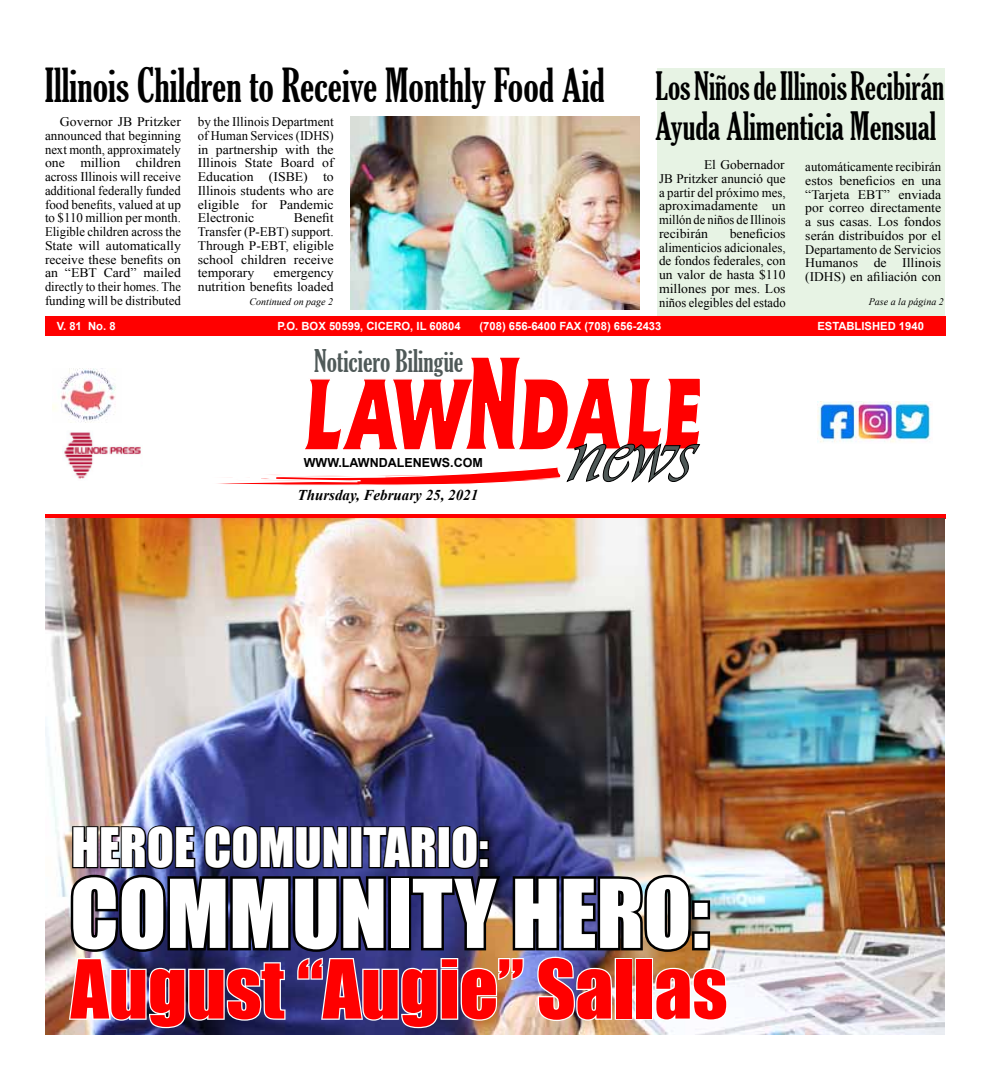
<style>
.page{position:relative;width:990px;height:1080px;background:#fff}
.page>*{position:absolute;margin:0;border:0;box-sizing:border-box;transform-origin:0 0}
.t1{font:90px "Vivaldii";color:#4f5958}
.t2{font:87.5px "Impact";color:#fff}
.t3{font:75px "Impact";color:#f00}
.t4{font:50px "Impact";color:#fff}
.t5{font:extra-condensed 45px "Gloucester";color:#000}
.t6{font:extra-condensed 37.5px/40px "Gloucester";color:#000;scale:.95 1}
.t7{font:extra-condensed 30px "Gloucester";color:#4f5958}
.t8{font:italic 700 15px "Times New Roman";color:#000}
.t9{font:13.12px/13.8px "Times New Roman";color:#000;text-align:justify;scale:1.05 1}
.t10{font:13.12px/13.8px "Times New Roman";color:#000;text-align:justify}
.t11{font:700 12.5px "Arial";color:#000}
.t12{font:700 11.25px "Arial";color:#fff}
.t13{font:italic 10px "Times New Roman";color:#000}
</style>
<div class="page">
<img style="left:63px;top:432px;width:78px;height:47px">
<img style="left:53px;top:368px;width:63px;height:55px">
<img style="left:817px;top:402px;width:114px;height:40px">
<div style="left:46px;top:316px;width:900px;height:20px;background:#f00"></div>
<svg style="left:217px;top:357px;width:484px;height:128px"></svg>
<hr style="left:45px;top:514px;width:900px;height:4px;background:#f00">
<img style="left:351px;top:117px;width:288px;height:192px">
<div style="left:657px;top:68px;width:287px;height:248px;background:#e7f3e4"></div>
<img style="left:45px;top:518px;width:900px;height:517px">
<img style="left:68px;top:803px;width:661px;height:227px">
<h3 class="t5" style="left:45px;top:60px;width:562px">Illinois Children to Receive Monthly Food Aid</h3>
<p class="t9" style="left:45px;top:115px;width:131px;text-indent:15px">Governor JB Pritzker announced that beginning next month, approximately one million children across Illinois will receive additional federally funded food benefits, valued at up to $110 million per month.<br>Eligible children across the State will automatically receive these benefits on an “EBT Card” mailed directly to their homes. The funding will be distributed</p>
<p class="t10" style="left:198px;top:115px;width:137px">by the Illinois Department of Human Services (IDHS) in partnership with the Illinois State Board of Education (ISBE) to Illinois students who are eligible for Pandemic Electronic</p>
<p class="t9" style="left:198px;top:211px;width:131px;text-indent:96px">Benefit Transfer (P-EBT) support.<br>Through P-EBT, eligible school children receive temporary</p>
<p class="t9" style="left:198px;top:266px;width:131px;text-align:right">emergency<br>nutrition benefits loaded</p>
<p class="t13" style="left:250px;top:295px;width:85px">Continued on page 2</p>
<h3 class="t6" style="left:656px;top:66px;width:305px">Los Niños de Illinois Recibirán<br>Ayuda Alimenticia Mensual</h3>
<p class="t10" style="left:659px;top:158px;width:128px;text-indent:45px">El Gobernador JB Pritzker anunció que a partir del próximo mes, aproximadamente un millón de niños de Illinois recibirán</p>
<p class="t10" style="left:805px;top:160px;width:137px">automáticamente recibirán estos beneficios en una “Tarjeta EBT” enviada por correo directamente a sus casas. Los fondos serán distribuídos por el Departamento de Servicios Humanos de Illinois (IDHS) en afiliación con</p>
<p class="t13" style="left:869px;top:294px;width:76px">Pase a la página 2</p>
<p class="t9" style="left:659px;top:226px;width:122px;text-indent:71px">beneficios alimenticios adicionales, de fondos federales, con un valor de hasta $110 millones por mes. Los niños elegibles del estado</p>
<p class="t12" style="left:57px;top:319px;width:60px">V. 81 No. 8</p>
<p class="t12" style="left:277px;top:319px;width:185px">P.O. BOX 50599, CICERO, IL 60804</p>
<p class="t12" style="left:480px;top:319px;width:183px">(708) 656-6400 FAX (708) 656-2433</p>
<p class="t12" style="left:817px;top:319px;width:108px">ESTABLISHED 1940</p>
<h3 class="t7" style="left:314px;top:344px;width:150px">Noticiero Bilingüe</h3>
<p class="t11" style="left:304px;top:455px;width:181px">WWW.LAWNDALENEWS.COM</p>
<p class="t8" style="left:298px;top:485px;width:182px">Thursday, February 25, 2021</p>
<h1 class="t1" style="left:568px;top:400px;width:126px">news</h1>
<h3 class="t4" style="left:71px;top:809px;width:419px">HEROE COMUNITARIO:</h3>
<h2 class="t2" style="left:70px;top:846px;width:641px">COMMUNITY HERO:</h2>
<h3 class="t3" style="left:71px;top:931px;width:658px">August “Augie” Sallas</h3>
</div>
